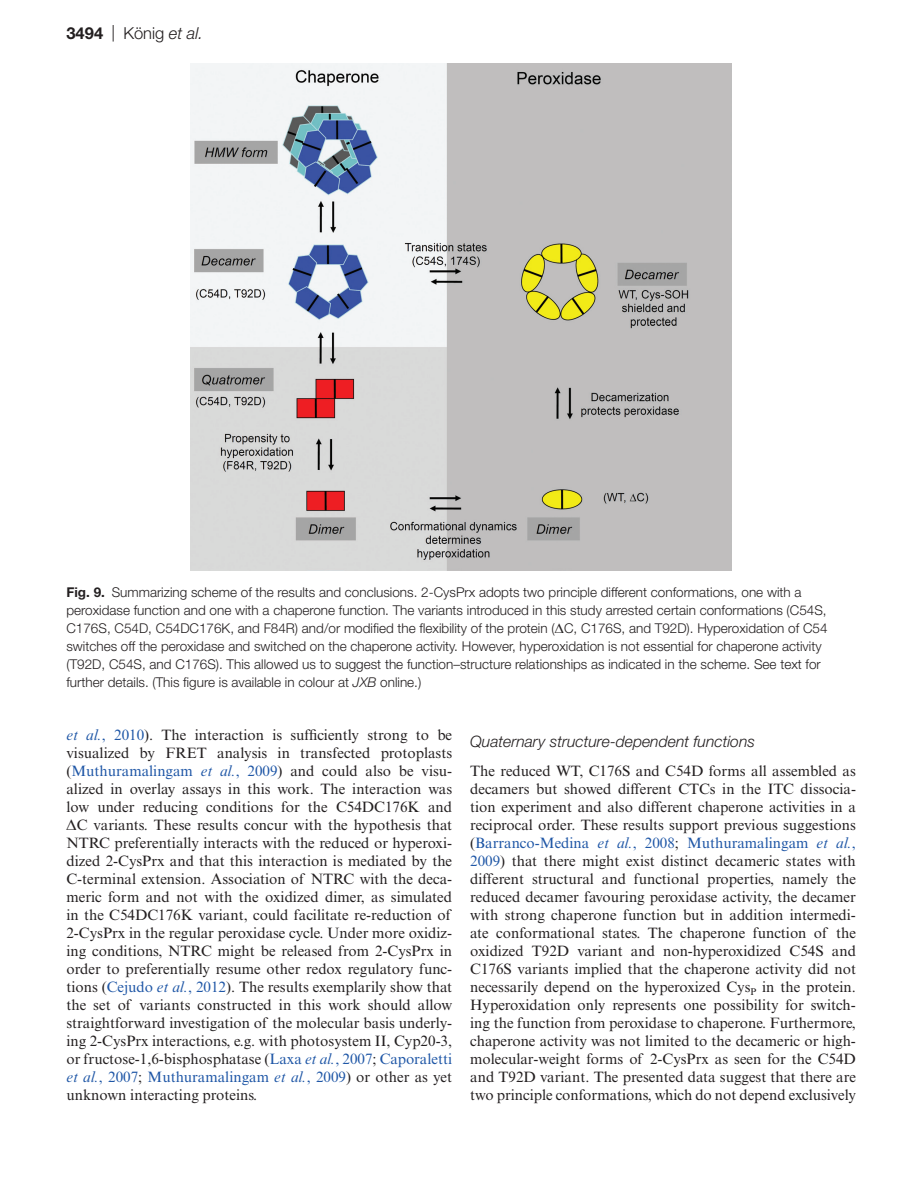
<style>
.page{position:relative;width:919px;height:1187px;background:#fff}
.page>*{position:absolute;margin:0;border:0;box-sizing:border-box;transform-origin:0 0}
.t1{font:300 16.5px "Helvetica Neue LT Std";color:#231f20}
.t2{font:italic 300 15.75px "Helvetica Neue LT Std";color:#231f20}
.t3{font:15px/18px "Times New Roman MT Std";color:#231f20;text-align:justify}
.t4{font:300 13.5px/18px "Helvetica Neue LT Std";color:#231f20}
.s1{font-weight:700}
.s2{font-style:italic}
.s3{font-family:"Gandhari Unicode";font-weight:400}
.s4{font-style:italic;color:#1e56a6}
.s5{color:#1e56a6}
.s6{font-family:"Gandhari Unicode"}
</style>
<div class="page">
<img style="left:191px;top:63px;width:540px;height:507px">
<p class="t1" style="left:66px;top:23px;width:138px"><span class="s1">3494</span> | König <span class="s2">et al.</span></p>
<p class="t4" style="left:66px;top:583px;width:762px"><span class="s1">Fig. 9.</span> Summarizing scheme of the results and conclusions. 2-CysPrx adopts two principle different conformations, one with a peroxidase function and one with a chaperone function. The variants introduced in this study arrested certain conformations (C54S, C176S, C54D, C54DC176K, and F84R) and/or modified the flexibility of the protein (<span class="s3">Δ</span>C, C176S, and T92D). Hyperoxidation of C54 switches off the peroxidase and switched on the chaperone activity. However, hyperoxidation is not essential for chaperone activity (T92D, C54S, and C176S). This allowed us to suggest the function–structure relationships as indicated in the scheme. See text for further details. (This figure is available in colour at <span class="s2">JXB</span> online.)</p>
<p class="t3" style="left:66px;top:725px;width:387px"><span class="s4">et al.</span><span class="s5">, 2010</span>). The interaction is sufficiently strong to be visualized by FRET analysis in transfected protoplasts (<span class="s5">Muthuramalingam</span> <span class="s4">et al.</span><span class="s5">, 2009</span>) and could also be visu&shy;alized in overlay assays in this work. The interaction was low under reducing conditions for the C54DC176K and <span class="s6">Δ</span>C variants. These results concur with the hypothesis that NTRC preferentially interacts with the reduced or hyperoxi&shy;dized 2-CysPrx and that this interaction is mediated by the C-terminal extension. Association of NTRC with the deca&shy;meric form and not with the oxidized dimer, as simulated in the C54DC176K variant, could facilitate re-reduction of 2-CysPrx in the regular peroxidase cycle. Under more oxidiz&shy;ing conditions, NTRC might be released from 2-CysPrx in order to preferentially resume other redox regulatory func&shy;tions (<span class="s5">Cejudo</span> <span class="s4">et al.</span><span class="s5">, 2012</span>). The results exemplarily show that the set of variants constructed in this work should allow straightforward investigation of the molecular basis underly&shy;ing 2-CysPrx interactions, e.g. with photosystem II, Cyp20-3, or fructose-1,6-bisphosphatase (<span class="s5">Laxa</span> <span class="s4">et al.</span><span class="s5">, 2007</span>; <span class="s5">Caporaletti </span><span class="s4">et al.</span><span class="s5">, 2007</span>; <span class="s5">Muthuramalingam</span> <span class="s4">et al.</span><span class="s5">, 2009</span>) or other as yet unknown interacting proteins.</p>
<p class="t2" style="left:470px;top:732px;width:286px">Quaternary structure-dependent functions</p>
<p class="t3" style="left:470px;top:761px;width:387px">The reduced WT, C176S and C54D forms all assembled as decamers but showed different CTCs in the ITC dissocia&shy;tion experiment and also different chaperone activities in a reciprocal order. These results support previous suggestions (<span class="s5">Barranco-Medina</span> <span class="s4">et al.</span><span class="s5">, 2008</span>; <span class="s5">Muthuramalingam</span> <span class="s4">et al.</span><span class="s5">, 2009</span>) that there might exist distinct decameric states with different structural and functional properties, namely the reduced decamer favouring peroxidase activity, the decamer with strong chaperone function but in addition intermedi&shy;ate conformational states. The chaperone function of the oxidized T92D variant and non-hyperoxidized C54S and C176S variants implied that the chaperone activity did not necessarily depend on the hyperoxized Cys<sub>P</sub> in the protein.<br>Hyperoxidation only represents one possibility for switch&shy;ing the function from peroxidase to chaperone. Furthermore, chaperone activity was not limited to the decameric or high&shy;molecular-weight forms of 2-CysPrx as seen for the C54D and T92D variant. The presented data suggest that there are two principle conformations, which do not depend exclusively</p>
</div>
